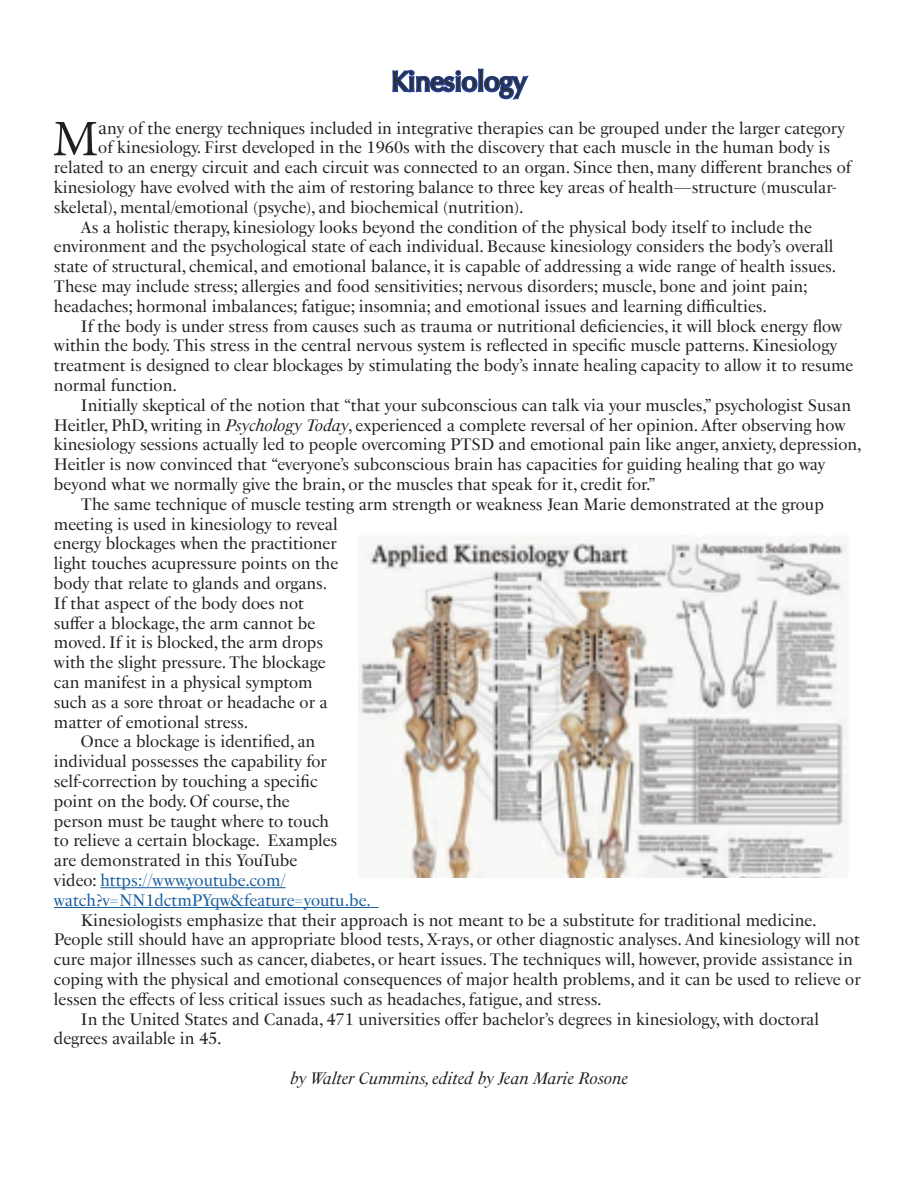
<style>
.page{position:relative;width:918px;height:1188px;background:#fff}
.page>*{position:absolute;margin:0;border:0;box-sizing:border-box;transform-origin:0 0}
.t1{font:51.3px "Minion Pro";color:#231f20}
.t2{font:27px "Optima";color:#2c2e30}
.t3{font:16.5px "PS Fournier Std";color:#231f20}
.t4{font:16.5px "PS Fournier Std";color:#175d9e}
.t5{font:italic 16.5px "PS Fournier Std";color:#231f20}
.s1{font-size:18px}
.s2{font-style:italic}
.s3{color:#231f20}
</style>
<div class="page">
<hr style="left:100px;top:887px;width:186px;height:1px;background:#175d9e">
<hr style="left:54px;top:907px;width:325px;height:1px;background:#175d9e">
<svg style="left:392px;top:68px;width:137px;height:32px"></svg>
<img style="left:358px;top:536px;width:489px;height:342px">
<h2 class="t2" style="left:391px;top:66px;width:137px">Kinesiology</h2>
<h1 class="t1" style="left:53px;top:105px;width:47px">M</h1>
<p class="t3" style="left:98px;top:118px;width:748px"><span class="s1">a</span>ny of the energy techniques included in integrative therapies can be grouped under the larger category</p>
<p class="t3" style="left:98px;top:138px;width:733px">of kinesiology. First developed in the 1960s with the discovery that each muscle in the human body is</p>
<p class="t3" style="left:54px;top:158px;width:799px">related to an energy circuit and each circuit was connected to an organ. Since then, many different branches of</p>
<p class="t3" style="left:54px;top:177px;width:784px">kinesiology have evolved with the aim of restoring balance to three key areas of health—structure (muscular-</p>
<p class="t3" style="left:54px;top:197px;width:471px">skeletal), mental/emotional (psyche), and biochemical (nutrition).</p>
<p class="t3" style="left:81px;top:217px;width:732px">As a holistic therapy, kinesiology looks beyond the condition of the physical body itself to include the</p>
<p class="t3" style="left:54px;top:237px;width:781px">environment and the psychological state of each individual. Because kinesiology considers the body’s overall</p>
<p class="t3" style="left:54px;top:257px;width:784px">state of structural, chemical, and emotional balance, it is capable of addressing a wide range of health issues.</p>
<p class="t3" style="left:54px;top:276px;width:755px">These may include stress; allergies and food sensitivities; nervous disorders; muscle, bone and joint pain;</p>
<p class="t3" style="left:54px;top:296px;width:715px">headaches; hormonal imbalances; fatigue; insomnia; and emotional issues and learning difficulties.</p>
<p class="t3" style="left:81px;top:316px;width:763px">If the body is under stress from causes such as trauma or nutritional deficiencies, it will block energy flow</p>
<p class="t3" style="left:54px;top:336px;width:785px">within the body. This stress in the central nervous system is reflected in specific muscle patterns. Kinesiology</p>
<p class="t3" style="left:54px;top:356px;width:801px">treatment is designed to clear blockages by stimulating the body’s innate healing capacity to allow it to resume</p>
<p class="t3" style="left:54px;top:375px;width:124px">normal function.</p>
<p class="t3" style="left:81px;top:395px;width:772px">Initially skeptical of the notion that “that your subconscious can talk via your muscles,” psychologist Susan</p>
<p class="t3" style="left:54px;top:415px;width:793px">Heitler, PhD, writing in <span class="s2">Psychology Today</span>, experienced a complete reversal of her opinion. After observing how</p>
<p class="t3" style="left:54px;top:435px;width:809px">kinesiology sessions actually led to people overcoming PTSD and emotional pain like anger, anxiety, depression,</p>
<p class="t3" style="left:54px;top:455px;width:773px">Heitler is now convinced that “everyone’s subconscious brain has capacities for guiding healing that go way</p>
<p class="t3" style="left:54px;top:474px;width:603px">beyond what we normally give the brain, or the muscles that speak for it, credit for.”</p>
<p class="t3" style="left:81px;top:494px;width:744px">The same technique of muscle testing arm strength or weakness Jean Marie demonstrated at the group</p>
<p class="t3" style="left:54px;top:514px;width:285px">meeting is used in kinesiology to reveal</p>
<p class="t3" style="left:54px;top:534px;width:284px">energy blockages when the practitioner</p>
<p class="t3" style="left:54px;top:554px;width:286px">light touches acupressure points on the</p>
<p class="t3" style="left:54px;top:573px;width:275px">body that relate to glands and organs.</p>
<p class="t3" style="left:54px;top:593px;width:251px">If that aspect of the body does not</p>
<p class="t3" style="left:54px;top:613px;width:263px">suffer a blockage, the arm cannot be</p>
<p class="t3" style="left:54px;top:633px;width:271px">moved. If it is blocked, the arm drops</p>
<p class="t3" style="left:54px;top:653px;width:273px">with the slight pressure. The blockage</p>
<p class="t3" style="left:54px;top:672px;width:260px">can manifest in a physical symptom</p>
<p class="t3" style="left:54px;top:692px;width:275px">such as a sore throat or headache or a</p>
<p class="t3" style="left:54px;top:712px;width:196px">matter of emotional stress.</p>
<p class="t3" style="left:81px;top:732px;width:236px">Once a blockage is identified, an</p>
<p class="t3" style="left:54px;top:752px;width:274px">individual possesses the capability for</p>
<p class="t3" style="left:54px;top:771px;width:265px">self-correction by touching a specific</p>
<p class="t3" style="left:54px;top:791px;width:237px">point on the body. Of course, the</p>
<p class="t3" style="left:54px;top:811px;width:277px">person must be taught where to touch</p>
<p class="t3" style="left:54px;top:831px;width:285px">to relieve a certain blockage. Examples</p>
<p class="t3" style="left:54px;top:851px;width:245px">are demonstrated in this YouTube</p>
<p class="t4" style="left:54px;top:870px;width:233px"><span class="s3">video:</span> https://www.youtube.com/</p>
<p class="t4" style="left:54px;top:890px;width:319px">watch?v=NN1dctmPYqw&amp;feature=youtu.be.</p>
<p class="t3" style="left:81px;top:910px;width:737px">Kinesiologists emphasize that their approach is not meant to be a substitute for traditional medicine.</p>
<p class="t3" style="left:54px;top:930px;width:807px">People still should have an appropriate blood tests, X-rays, or other diagnostic analyses. And kinesiology will not</p>
<p class="t3" style="left:54px;top:950px;width:800px">cure major illnesses such as cancer, diabetes, or heart issues. The techniques will, however, provide assistance in</p>
<p class="t3" style="left:54px;top:969px;width:808px">coping with the physical and emotional consequences of major health problems, and it can be used to relieve or</p>
<p class="t3" style="left:54px;top:989px;width:549px">lessen the effects of less critical issues such as headaches, fatigue, and stress.</p>
<p class="t3" style="left:81px;top:1009px;width:740px">In the United States and Canada, 471 universities offer bachelor’s degrees in kinesiology, with doctoral</p>
<p class="t3" style="left:54px;top:1029px;width:169px">degrees available in 45.</p>
<p class="t5" style="left:290px;top:1068px;width:339px">by Walter Cummins, edited by Jean Marie Rosone</p>
</div>
